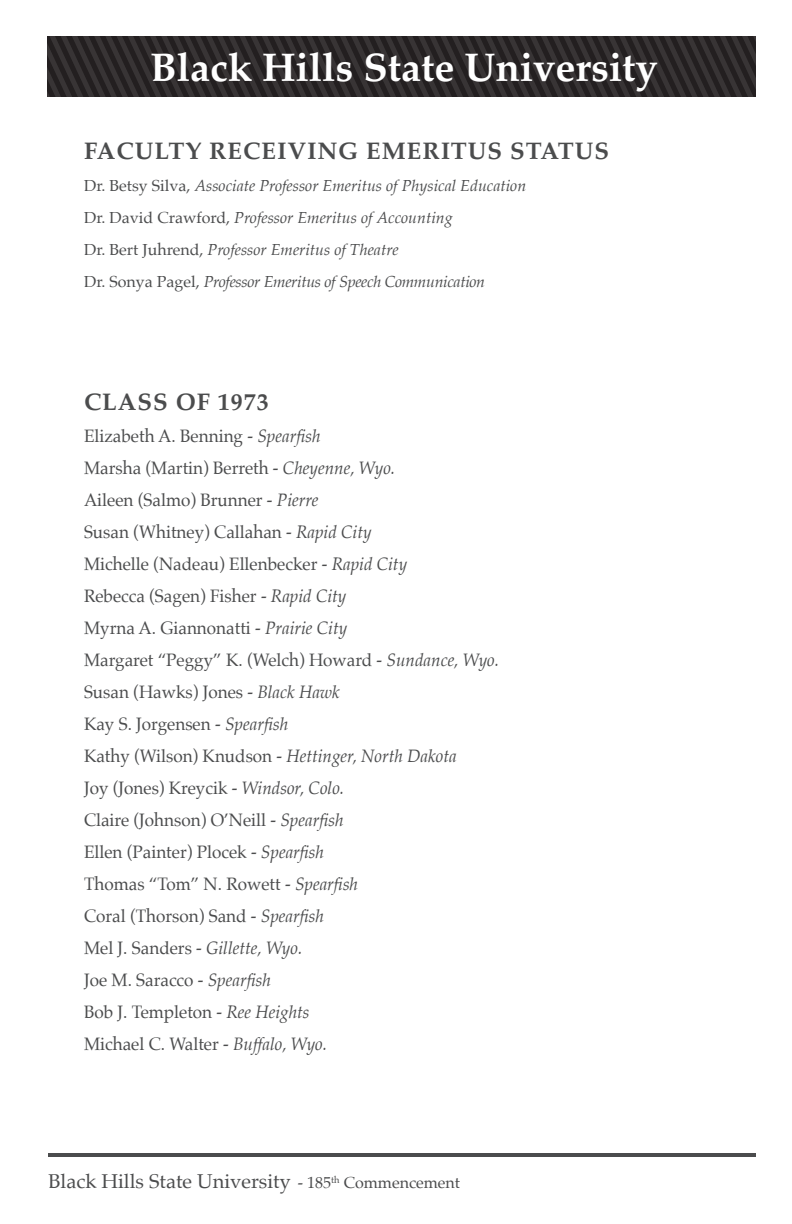
<style>
.page{position:relative;width:792px;height:1224px;background:#fff}
.page>*{position:absolute;margin:0;border:0;box-sizing:border-box;transform-origin:0 0}
.Headline{font:700 40px "Palatino";color:#fff}
.Subhead_1{font:700 24px "Palatino";letter-spacing:.04em;color:#4b4c4d}
.t1{font:20px "Palatino";color:#4b4c4d}
.t2{font:18px "Palatino";color:#4b4c4d;scale:.95 1}
.Subhead_2{font:italic 16px "Palatino";color:#4b4c4d}
.Subhead_2-2{font:italic 16px "Palatino";letter-spacing:-.02em;color:#4b4c4d}
.s1{font-style:normal}
.s2{font-style:italic}
.s3{font-size:16px}
</style>
<div class="page">
<svg style="left:48px;top:36px;width:708px;height:61px;background:#2d292a"></svg>
<hr style="left:48px;top:1153px;width:708px;height:4px;background:#4b4c4d">
<p class="Headline" style="left:150px;top:33px;width:509px">Black Hills State University</p>
<p class="Subhead_1" style="left:84px;top:130px;width:527px">FACULTY RECEIVING EMERITUS STATUS</p>
<p class="Subhead_2" style="left:84px;top:172px;width:444px"><span class="s1">Dr. Betsy Silva,</span> Associate Professor Emeritus of Physical Education</p>
<p class="Subhead_2" style="left:84px;top:204px;width:370px"><span class="s1">Dr. David Crawford,</span> Professor Emeritus of Accounting</p>
<p class="Subhead_2" style="left:84px;top:236px;width:316px"><span class="s1">Dr. Bert Juhrend,</span> Professor Emeritus of Theatre</p>
<p class="Subhead_2-2" style="left:84px;top:268px;width:403px"><span class="s1">Dr. Sonya Pagel,</span> Professor Emeritus of Speech Communication</p>
<p class="Subhead_1" style="left:84px;top:381px;width:186px">CLASS OF 1973</p>
<p class="t2" style="left:84px;top:421px;width:251px">Elizabeth A. Benning - <span class="s2">Spearfish</span></p>
<p class="t2" style="left:84px;top:453px;width:329px">Marsha (Martin) Berreth - <span class="s2">Cheyenne, Wyo.</span></p>
<p class="t2" style="left:84px;top:485px;width:248px">Aileen (Salmo) Brunner - <span class="s2">Pierre</span></p>
<p class="t2" style="left:84px;top:517px;width:304px">Susan (Whitney) Callahan - <span class="s2">Rapid City</span></p>
<p class="t2" style="left:84px;top:549px;width:342px">Michelle (Nadeau) Ellenbecker - <span class="s2">Rapid City</span></p>
<p class="t2" style="left:84px;top:581px;width:278px">Rebecca (Sagen) Fisher - <span class="s2">Rapid City</span></p>
<p class="t2" style="left:84px;top:613px;width:279px">Myrna A. Giannonatti - <span class="s2">Prairie City</span></p>
<p class="t2" style="left:84px;top:645px;width:438px">Margaret “Peggy” K. (Welch) Howard - <span class="s2">Sundance, Wyo.</span></p>
<p class="t2" style="left:84px;top:677px;width:271px">Susan (Hawks) Jones - <span class="s2">Black Hawk</span></p>
<p class="t2" style="left:84px;top:709px;width:216px">Kay S. Jorgensen - <span class="s2">Spearfish</span></p>
<p class="t2" style="left:84px;top:741px;width:394px">Kathy (Wilson) Knudson - <span class="s2">Hettinger, North Dakota</span></p>
<p class="t2" style="left:84px;top:773px;width:275px">Joy (Jones) Kreycik - <span class="s2">Windsor, Colo.</span></p>
<p class="t2" style="left:84px;top:805px;width:275px">Claire (Johnson) O’Neill - <span class="s2">Spearfish</span></p>
<p class="t2" style="left:84px;top:837px;width:254px">Ellen (Painter) Plocek - <span class="s2">Spearfish</span></p>
<p class="t2" style="left:84px;top:869px;width:290px">Thomas “Tom” N. Rowett - <span class="s2">Spearfish</span></p>
<p class="t2" style="left:84px;top:901px;width:254px">Coral (Thorson) Sand - <span class="s2">Spearfish</span></p>
<p class="t2" style="left:84px;top:933px;width:231px">Mel J. Sanders - <span class="s2">Gillette, Wyo.</span></p>
<p class="t2" style="left:84px;top:965px;width:198px">Joe M. Saracco - <span class="s2">Spearfish</span></p>
<p class="t2" style="left:84px;top:997px;width:239px">Bob J. Templeton - <span class="s2">Ree Heights</span></p>
<p class="t2" style="left:84px;top:1029px;width:257px">Michael C. Walter - <span class="s2">Buffalo, Wyo.</span></p>
<p class="t1" style="left:48px;top:1165px;width:413px">Black Hills State University <span class="s3">- 185</span><sup>th</sup> <span class="s3">Commencement</span></p>
</div>
